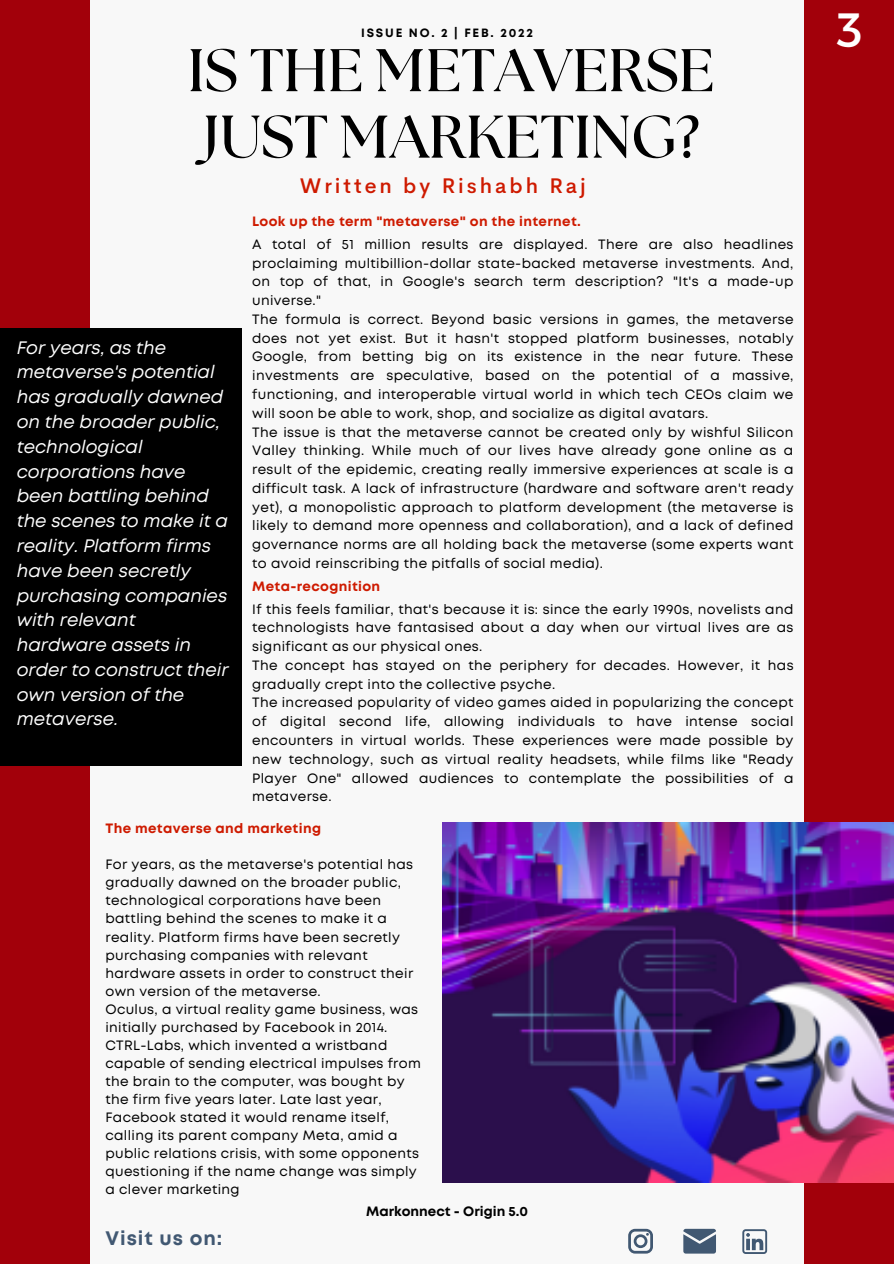
<style>
.page{position:relative;width:894px;height:1264px;background:#fff}
.page>*{position:absolute;margin:0;border:0;box-sizing:border-box;transform-origin:0 0}
.t1{font:700 60px/66.4px "The Seasons";color:#000}
.t2{font:48px "Montserrat";color:#fff}
.t3{font:500 21px "Cerebri Sans";letter-spacing:.14em;color:#ce1a00}
.t4{font:700 19.5px "Mont";letter-spacing:.05em;color:#415872}
.t5{font:italic 18px/24.8px "Mont";color:#fff}
.t6{font:13.5px/18.8px "Mont";letter-spacing:.025em;color:#000;text-align:justify}
.t7{font:700 13.5px "Mont";letter-spacing:.025em;color:#ce1a00}
.t8{font:700 13.5px "Mont";color:#000}
.t9{font:700 12px "Mont";letter-spacing:.15em;color:#000}
</style>
<div class="page">
<div style="left:0;top:0;width:893px;height:1263px;background:#f8f8f8"></div>
<div style="left:804px;top:0;width:89px;height:1263px;background:#a2000a"></div>
<img style="left:443px;top:822px;width:450px;height:360px">
<svg style="left:683px;top:1228px;width:32px;height:25px"></svg>
<svg style="left:628px;top:1228px;width:24px;height:25px"></svg>
<svg style="left:742px;top:1229px;width:25px;height:24px"></svg>
<div style="left:0;top:0;width:89px;height:1263px;background:#a2000a"></div>
<div style="left:0;top:329px;width:242px;height:436px;background:#000"></div>
<p class="t9" style="left:361px;top:28px;width:173px">ISSUE NO. 2 | FEB. 2022</p>
<p class="t1" style="left:188px;top:40px;width:528px">IS THE METAVERSE<br>JUST MARKETING?</p>
<p class="t3" style="left:300px;top:172px;width:287px">Written by Rishabh Raj</p>
<p class="t5" style="left:17px;top:336px;width:213px">For years, as the metaverse's potential has gradually dawned on the broader public, technological corporations have been battling behind the scenes to make it a reality. Platform firms have been secretly purchasing companies with relevant hardware assets in order to construct their own version of the metaverse.</p>
<p class="t7" style="left:252px;top:216px;width:330px">Look up the term "metaverse" on the internet.</p>
<p class="t6" style="left:252px;top:236px;width:542px">A total of 51 million results are displayed. There are also headlines proclaiming multibillion-dollar state-backed metaverse investments. And, on top of that, in Google's search term description? "It's a made-up universe."</p>
<p class="t6" style="left:252px;top:311px;width:542px">The formula is correct. Beyond basic versions in games, the metaverse does not yet exist. But it hasn't stopped platform businesses, notably Google, from betting big on its existence in the near future. These investments are speculative, based on the potential of a massive, functioning, and interoperable virtual world in which tech CEOs claim we will soon be able to work, shop, and socialize as digital avatars.</p>
<p class="t6" style="left:252px;top:423px;width:542px">The issue is that the metaverse cannot be created only by wishful Silicon Valley thinking. While much of our lives have already gone online as a result of the epidemic, creating really immersive experiences at scale is a difficult task. A lack of infrastructure (hardware and software aren't ready yet), a monopolistic approach to platform development (the metaverse is likely to demand more openness and collaboration), and a lack of defined governance norms are all holding back the metaverse (some experts want to avoid reinscribing the pitfalls of social media).</p>
<p class="t7" style="left:252px;top:581px;width:129px">Meta-recognition</p>
<p class="t6" style="left:252px;top:600px;width:542px">If this feels familiar, that's because it is: since the early 1990s, novelists and technologists have fantasised about a day when our virtual lives are as significant as our physical ones.</p>
<p class="t6" style="left:252px;top:656px;width:542px">The concept has stayed on the periphery for decades. However, it has gradually crept into the collective psyche.</p>
<p class="t6" style="left:252px;top:694px;width:542px">The increased popularity of video games aided in popularizing the concept of digital second life, allowing individuals to have intense social encounters in virtual worlds. These experiences were made possible by new technology, such as virtual reality headsets, while films like "Ready Player One" allowed audiences to contemplate the possibilities of a metaverse.</p>
<p class="t7" style="left:105px;top:823px;width:217px">The metaverse and marketing</p>
<p class="t6" style="left:105px;top:856px;width:309px;line-height:18px;text-align:left">For years, as the metaverse's potential has gradually dawned on the broader public, technological corporations have been battling behind the scenes to make it a reality. Platform firms have been secretly purchasing companies with relevant hardware assets in order to construct their own version of the metaverse.</p>
<p class="t6" style="left:105px;top:1000px;width:317px;line-height:18px;text-align:left">Oculus, a virtual reality game business, was initially purchased by Facebook in 2014.<br>CTRL-Labs, which invented a wristband capable of sending electrical impulses from the brain to the computer, was bought by the firm five years later. Late last year, Facebook stated it would rename itself, calling its parent company Meta, amid a public relations crisis, with some opponents questioning if the name change was simply a clever marketing</p>
<p class="t4" style="left:105px;top:1231px;width:118px">Visit us on:</p>
<p class="t8" style="left:366px;top:1206px;width:163px">Markonnect - Origin 5.0</p>
<p class="t2" style="left:836px;top:-2px;width:27px">3</p>
</div>
